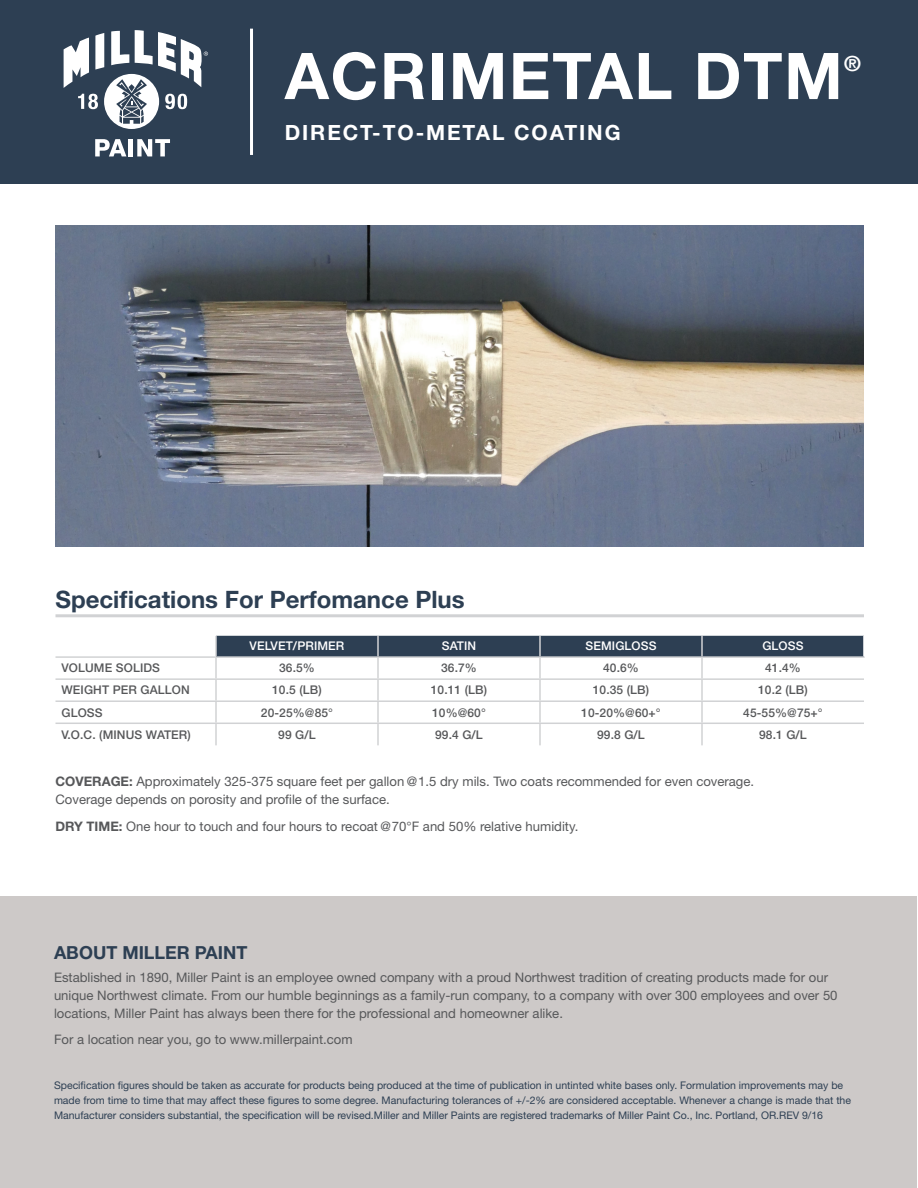
<style>
.page{position:relative;width:918px;height:1188px;background:#fff}
.page>*{position:absolute;margin:0;border:0;box-sizing:border-box;transform-origin:0 0}
.product{font:700 64.5px "Helvetica Neue LT Pro";letter-spacing:.025em;color:#fff}
.subsub{font:700 24px "Helvetica Neue LT Pro";color:#2d3f53}
.product-2{font:700 21px "Helvetica Neue LT Pro";letter-spacing:.09em;color:#fff}
.sub{font:700 18px "Helvetica Neue LT Pro";color:#2d3f53}
.bodysm{font:13.2px/18px "Helvetica Neue LT Pro";color:#57585a}
.t1{font:500 12px "Helvetica Neue LT Pro";letter-spacing:.01em;color:#57585a}
.tablehead{font:500 12px "Helvetica Neue LT Pro";letter-spacing:.01em;color:#fff}
.extrasmall{font:10.5px/15px "Helvetica Neue LT Pro";color:#2d3f53}
.s1{font-weight:700}
</style>
<div class="page">
<div style="left:0;top:896px;width:916px;height:292px;background:#cdc9c8"></div>
<div style="left:217px;top:636px;width:646px;height:20px;background:#2d3f53"></div>
<hr style="left:215px;top:636px;width:2px;height:20px;background:#d1d2d4">
<hr style="left:377px;top:636px;width:2px;height:20px;background:#d1d2d4">
<hr style="left:539px;top:636px;width:2px;height:20px;background:#d1d2d4">
<hr style="left:701px;top:636px;width:2px;height:20px;background:#d1d2d4">
<hr style="left:56px;top:656px;width:160px;height:2px;background:#d1d2d4">
<hr style="left:216px;top:656px;width:162px;height:2px;background:#d1d2d4">
<hr style="left:215px;top:658px;width:2px;height:20px;background:#d1d2d4">
<hr style="left:378px;top:656px;width:162px;height:2px;background:#d1d2d4">
<hr style="left:377px;top:658px;width:2px;height:20px;background:#d1d2d4">
<hr style="left:540px;top:656px;width:162px;height:2px;background:#d1d2d4">
<hr style="left:539px;top:658px;width:2px;height:20px;background:#d1d2d4">
<hr style="left:702px;top:656px;width:163px;height:2px;background:#d1d2d4">
<hr style="left:701px;top:658px;width:2px;height:20px;background:#d1d2d4">
<hr style="left:56px;top:678px;width:160px;height:2px;background:#d1d2d4">
<hr style="left:216px;top:678px;width:162px;height:2px;background:#d1d2d4">
<hr style="left:215px;top:680px;width:2px;height:20px;background:#d1d2d4">
<hr style="left:378px;top:678px;width:162px;height:2px;background:#d1d2d4">
<hr style="left:377px;top:680px;width:2px;height:20px;background:#d1d2d4">
<hr style="left:540px;top:678px;width:162px;height:2px;background:#d1d2d4">
<hr style="left:539px;top:680px;width:2px;height:20px;background:#d1d2d4">
<hr style="left:702px;top:678px;width:162px;height:2px;background:#d1d2d4">
<hr style="left:701px;top:680px;width:2px;height:20px;background:#d1d2d4">
<hr style="left:56px;top:700px;width:160px;height:2px;background:#d1d2d4">
<hr style="left:216px;top:700px;width:162px;height:2px;background:#d1d2d4">
<hr style="left:215px;top:702px;width:2px;height:21px;background:#d1d2d4">
<hr style="left:378px;top:700px;width:162px;height:2px;background:#d1d2d4">
<hr style="left:377px;top:702px;width:2px;height:21px;background:#d1d2d4">
<hr style="left:540px;top:700px;width:162px;height:2px;background:#d1d2d4">
<hr style="left:539px;top:702px;width:2px;height:21px;background:#d1d2d4">
<hr style="left:702px;top:700px;width:162px;height:2px;background:#d1d2d4">
<hr style="left:701px;top:702px;width:2px;height:21px;background:#d1d2d4">
<hr style="left:56px;top:723px;width:160px;height:1px;background:#d1d2d4">
<hr style="left:216px;top:723px;width:162px;height:1px;background:#d1d2d4">
<hr style="left:215px;top:724px;width:2px;height:21px;background:#d1d2d4">
<hr style="left:378px;top:723px;width:162px;height:1px;background:#d1d2d4">
<hr style="left:377px;top:724px;width:2px;height:21px;background:#d1d2d4">
<hr style="left:540px;top:723px;width:162px;height:1px;background:#d1d2d4">
<hr style="left:539px;top:724px;width:2px;height:21px;background:#d1d2d4">
<hr style="left:702px;top:723px;width:162px;height:1px;background:#d1d2d4">
<hr style="left:701px;top:724px;width:2px;height:21px;background:#d1d2d4">
<hr style="left:56px;top:614px;width:808px;height:3px;background:#d1d2d4">
<img style="left:56px;top:226px;width:808px;height:320px">
<div style="left:0;top:0;width:918px;height:184px;background:#2d3f53"></div>
<svg style="left:95px;top:139px;width:31px;height:17px"></svg>
<hr style="left:129px;top:139px;width:4px;height:17px;background:#fff">
<svg style="left:137px;top:139px;width:33px;height:17px"></svg>
<svg style="left:64px;top:30px;width:144px;height:99px"></svg>
<hr style="left:250px;top:29px;width:3px;height:126px;background:#fff">
<p class="product" style="left:285px;top:35px;width:559px">ACRIMETAL DTM</p>
<p class="product-2" style="left:844px;top:50px;width:18px">®</p>
<p class="product-2" style="left:285px;top:119px;width:337px">DIRECT-TO-METAL COATING</p>
<p class="subsub" style="left:56px;top:584px;width:411px">Specifications For Perfomance Plus</p>
<p class="tablehead" style="left:250px;top:639px;width:96px">VELVET/PRIMER</p>
<p class="tablehead" style="left:442px;top:639px;width:36px">SATIN</p>
<p class="tablehead" style="left:586px;top:639px;width:72px">SEMIGLOSS</p>
<p class="tablehead" style="left:762px;top:639px;width:43px">GLOSS</p>
<p class="t1" style="left:62px;top:661px;width:100px">VOLUME SOLIDS</p>
<p class="t1" style="left:279px;top:661px;width:37px">36.5%</p>
<p class="t1" style="left:441px;top:661px;width:37px">36.7%</p>
<p class="t1" style="left:603px;top:661px;width:37px">40.6%</p>
<p class="t1" style="left:765px;top:661px;width:37px">41.4%</p>
<p class="t1" style="left:62px;top:683px;width:130px">WEIGHT PER GALLON</p>
<p class="t1" style="left:272px;top:683px;width:51px">10.5 (LB)</p>
<p class="t1" style="left:431px;top:683px;width:58px">10.11 (LB)</p>
<p class="t1" style="left:593px;top:683px;width:58px">10.35 (LB)</p>
<p class="t1" style="left:758px;top:683px;width:51px">10.2 (LB)</p>
<p class="t1" style="left:62px;top:705px;width:43px">GLOSS</p>
<p class="t1" style="left:261px;top:705px;width:74px">20-25%@85°</p>
<p class="t1" style="left:432px;top:705px;width:55px">10%@60°</p>
<p class="t1" style="left:581px;top:705px;width:81px">10-20%@60+°</p>
<p class="t1" style="left:743px;top:705px;width:81px">45-55%@75+°</p>
<p class="t1" style="left:62px;top:727px;width:131px">V.O.C. (MINUS WATER)</p>
<p class="t1" style="left:278px;top:727px;width:39px">99 G/L</p>
<p class="t1" style="left:435px;top:727px;width:49px">99.4 G/L</p>
<p class="t1" style="left:597px;top:727px;width:49px">99.8 G/L</p>
<p class="t1" style="left:759px;top:727px;width:49px">98.1 G/L</p>
<p class="bodysm" style="left:56px;top:772px;width:700px"><span class="s1">COVERAGE:</span> Approximately 325-375 square feet per gallon @ 1.5 dry mils. Two coats recommended for even coverage.<br>Coverage depends on porosity and profile of the surface.</p>
<p class="bodysm" style="left:56px;top:817px;width:524px"><span class="s1">DRY TIME:</span> One hour to touch and four hours to recoat @ 70°F and 50% relative humidity.</p>
<p class="sub" style="left:54px;top:942px;width:195px">ABOUT MILLER PAINT</p>
<p class="bodysm" style="left:54px;top:968px;width:785px">Established in 1890, Miller Paint is an employee owned company with a proud Northwest tradition of creating products made for our unique Northwest climate. From our humble beginnings as a family-run company, to a company with over 300 employees and over 50 locations, Miller Paint has always been there for the professional and homeowner alike.</p>
<p class="bodysm" style="left:54px;top:1030px;width:300px">For a location near you, go to www.millerpaint.com</p>
<p class="extrasmall" style="left:54px;top:1077px;width:799px">Specification figures should be taken as accurate for products being produced at the time of publication in untinted white bases only. Formulation improvements may be made from time to time that may affect these figures to some degree. Manufacturing tolerances of +/-2% are considered acceptable. Whenever a change is made that the<br>Manufacturer considers substantial, the specification will be revised.Miller and Miller Paints are registered trademarks of Miller Paint Co., Inc. Portland, OR.REV 9/16</p>
</div>
